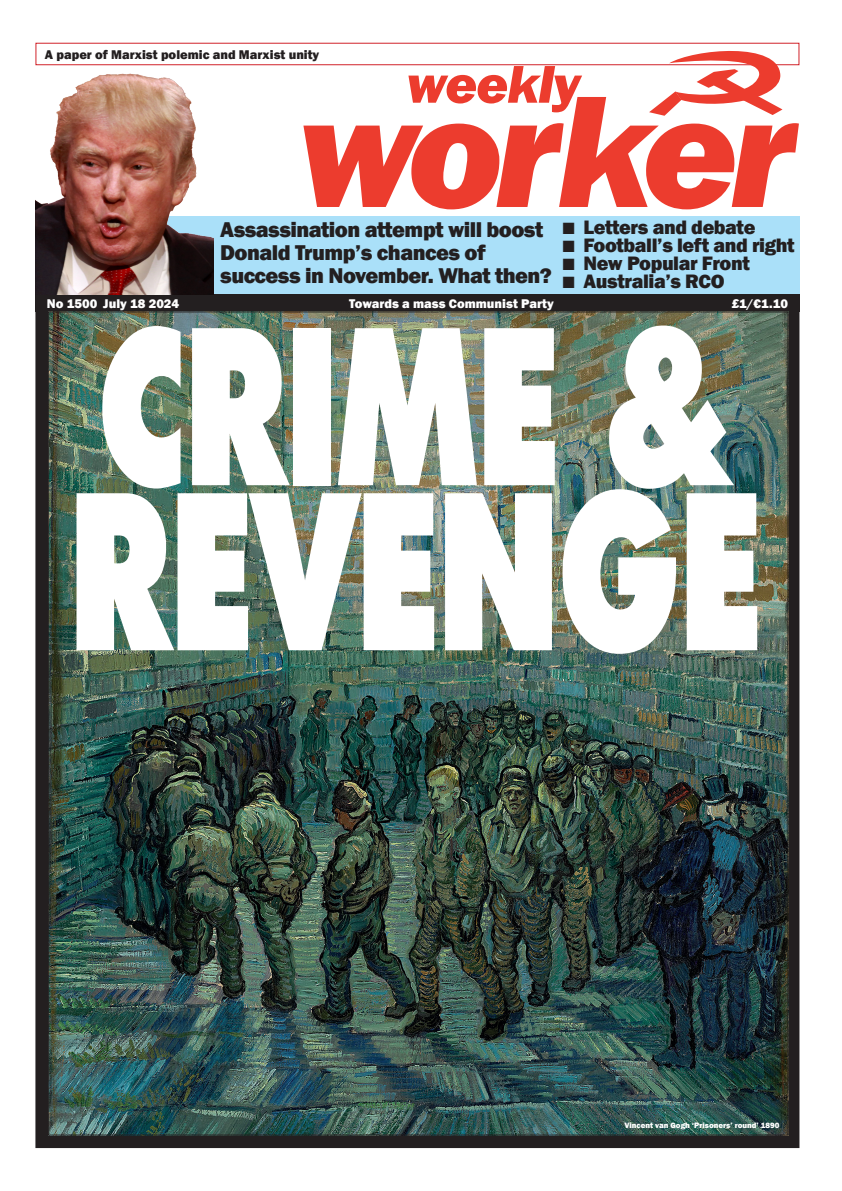
<style>
.page{position:relative;width:842px;height:1191px;background:#fff}
.page>*{position:absolute;margin:0;border:0;box-sizing:border-box;transform-origin:0 0}
.t1{font:800 240px "Futurist Extra";letter-spacing:.02em;color:#fff;scale:.67 1}
.t2{font:800 22px/23px "Franklin Gothic";letter-spacing:-.025em;color:#231f20}
.t3{font:800 20px "Franklin Gothic";letter-spacing:-.02em;color:#231f20}
.t4{font:800 13px "Franklin Gothic";color:#fff}
.t5{font:800 13px "Franklin Gothic";color:#231f20}
.AAA_Caption{font:800 8px "Franklin Gothic";color:#fff}
.s1{font-family:"Zingbats Regular SWFTE";font-weight:400}
</style>
<div class="page">
<div style="left:35px;top:216px;width:764px;height:79px;background:#aae0f9"></div>
<div style="left:35px;top:295px;width:764px;height:853px;border:13px solid #231f20"></div>
<div style="left:35px;top:294px;width:764px;height:18px;background:#231f20"></div>
<img style="left:50px;top:313px;width:736px;height:820px">
<img style="left:36px;top:65px;width:178px;height:230px">
<div style="left:35px;top:43px;width:764px;height:22px;border:1px solid #d1232a"></div>
<svg style="left:649px;top:42px;width:133px;height:55px"></svg>
<svg style="left:303px;top:97px;width:496px;height:112px;fill:#ec3c2e"></svg>
<svg style="left:408px;top:66px;width:174px;height:46px"></svg>
<p class="t5" style="left:45px;top:46px;width:276px">A paper of Marxist polemic and Marxist unity</p>
<p class="t2" style="left:220px;top:218px;width:333px">Assassination attempt will boost<br>Donald Trump’s chances of success in November. What then?</p>
<p class="t3" style="left:563px;top:214px;width:194px"><span class="s1">n</span> Letters and debate</p>
<p class="t3" style="left:563px;top:232px;width:233px"><span class="s1">n</span> Football’s left and right</p>
<p class="t3" style="left:563px;top:250px;width:188px"><span class="s1">n</span> New Popular Front</p>
<p class="t3" style="left:563px;top:268px;width:163px"><span class="s1">n</span> Australia’s RCO</p>
<p class="t4" style="left:47px;top:295px;width:134px">No 1500 July 18 2024</p>
<p class="t4" style="left:349px;top:295px;width:206px">Towards a mass Communist Party</p>
<p class="t4" style="left:732px;top:295px;width:58px">£1/€1.10</p>
<p class="t1" style="left:100px;top:265px;width:946px">CRIME &amp;</p>
<p class="t1" style="left:72px;top:430px;width:1029px">REVENGE</p>
<p class="AAA_Caption" style="left:624px;top:1120px;width:157px">Vincent van Gogh ‘Prisoners’ round’ 1890</p>
</div>
